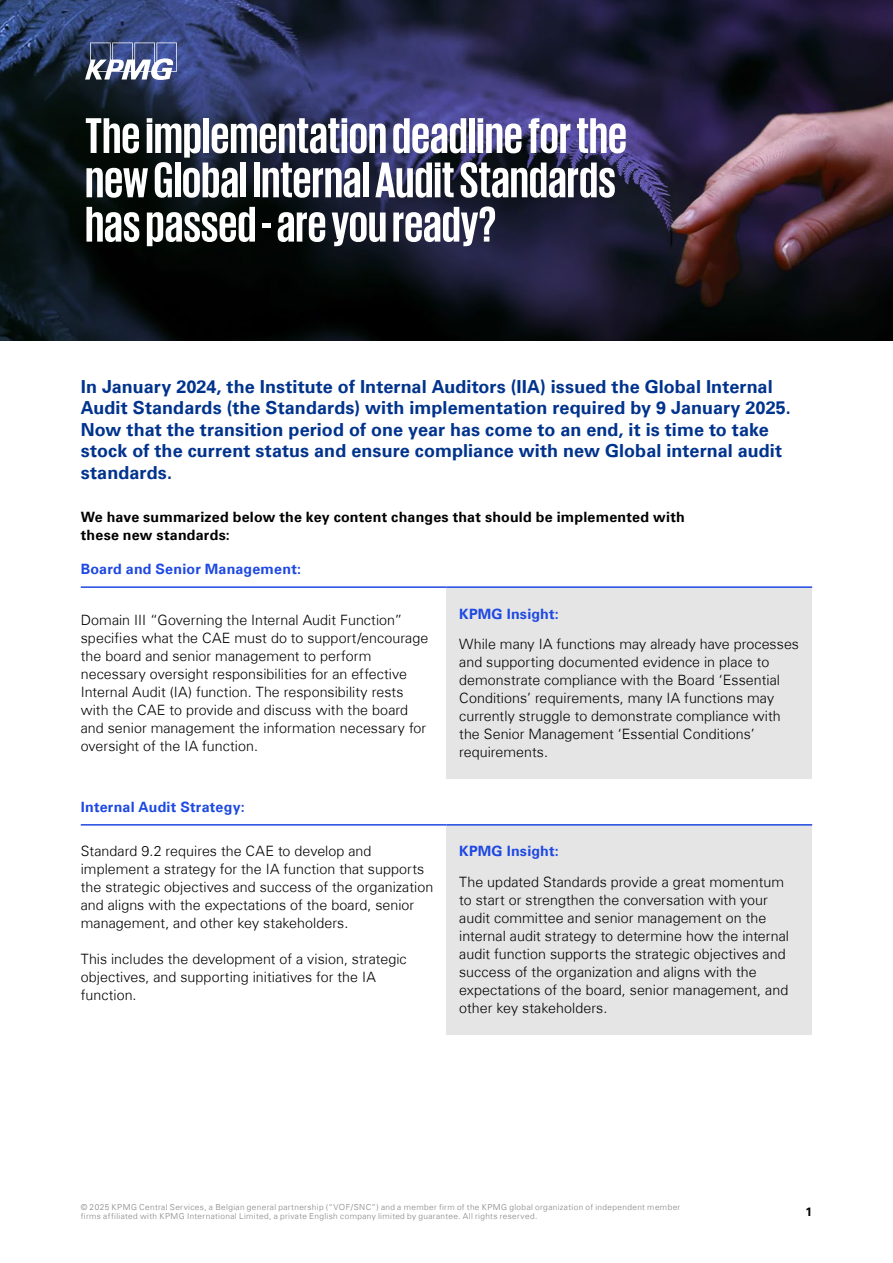
<style>
.page{position:relative;width:893px;height:1263px;background:#fff}
.page>*{position:absolute;margin:0;border:0;box-sizing:border-box;transform-origin:0 0}
.t1{font:700 51.3px/44.2px "KPMG";color:#fff}
.t2{font:700 18px/21.6px "Universfor KPMG";letter-spacing:.005em;color:#00338d}
.t3{font:300 14.25px/18px "Universfor KPMG";letter-spacing:.005em;color:#000}
.t4{font:700 14.25px/18px "Universfor KPMG";letter-spacing:.015em;color:#000}
.t5{font:700 14.25px "Universfor KPMG";letter-spacing:.015em;color:#1e49e2}
.t6{font:700 12px "Universfor KPMG";color:#000}
.t7{font:300 8.25px/9px "Universfor KPMG";letter-spacing:.045em;color:#808285}
</style>
<div class="page">
<img style="left:0;top:0;width:893px;height:340px">
<svg style="left:85px;top:43px;width:92px;height:37px"></svg>
<div style="left:446px;top:587px;width:366px;height:192px;background:#e5e5e5"></div>
<hr style="left:81px;top:586px;width:365px;height:2px;background:#1e49e2">
<hr style="left:446px;top:586px;width:366px;height:2px;background:#1e49e2">
<div style="left:446px;top:825px;width:366px;height:209px;background:#e5e5e5"></div>
<hr style="left:81px;top:824px;width:365px;height:1px;background:#1e49e2">
<hr style="left:446px;top:824px;width:366px;height:1px;background:#1e49e2">
<h1 class="t1" style="left:85px;top:112px;width:543px">The implementation deadline for the new Global Internal Audit Standards has passed - are you ready?</h1>
<p class="t2" style="left:81px;top:375px;width:712px">In January 2024, the Institute of Internal Auditors (IIA) issued the Global Internal Audit Standards (the Standards) with implementation required by 9 January 2025.<br>Now that the transition period of one year has come to an end, it is time to take stock of the current status and ensure compliance with new Global internal audit standards.</p>
<p class="t4" style="left:81px;top:508px;width:605px">We have summarized below the key content changes that should be implemented with these new standards:</p>
<p class="t5" style="left:81px;top:561px;width:222px">Board and Senior Management:</p>
<p class="t3" style="left:81px;top:611px;width:349px">Domain III “Governing the Internal Audit Function” specifies what the CAE must do to support/encourage the board and senior management to perform necessary oversight responsibilities for an effective Internal Audit (IA) function. The responsibility rests with the CAE to provide and discuss with the board and senior management the information necessary for oversight of the IA function.</p>
<p class="t5" style="left:459px;top:605px;width:101px">KPMG Insight:</p>
<p class="t3" style="left:459px;top:635px;width:341px">While many IA functions may already have processes and supporting documented evidence in place to demonstrate compliance with the Board ‘Essential Conditions’ requirements, many IA functions may currently struggle to demonstrate compliance with the Senior Management ‘Essential Conditions’ requirements.</p>
<p class="t5" style="left:81px;top:798px;width:165px">Internal Audit Strategy:</p>
<p class="t3" style="left:81px;top:842px;width:354px">Standard 9.2 requires the CAE to develop and implement a strategy for the IA function that supports the strategic objectives and success of the organization and aligns with the expectations of the board, senior management, and other key stakeholders.</p>
<p class="t3" style="left:81px;top:950px;width:327px">This includes the development of a vision, strategic objectives, and supporting initiatives for the IA function.</p>
<p class="t5" style="left:459px;top:843px;width:101px">KPMG Insight:</p>
<p class="t3" style="left:459px;top:873px;width:331px">The updated Standards provide a great momentum to start or strengthen the conversation with your audit committee and senior management on the internal audit strategy to determine how the internal audit function supports the strategic objectives and success of the organization and aligns with the expectations of the board, senior management, and other key stakeholders.</p>
<p class="t7" style="left:81px;top:1203px;width:601px">© 2025 KPMG Central Services, a Belgian general partnership (“VOF/SNC”) and a member firm of the KPMG global organization of independent member firms affiliated with KPMG International Limited, a private English company limited by guarantee. All rights reserved.</p>
<p class="t6" style="left:805px;top:1205px;width:8px">1</p>
</div>
